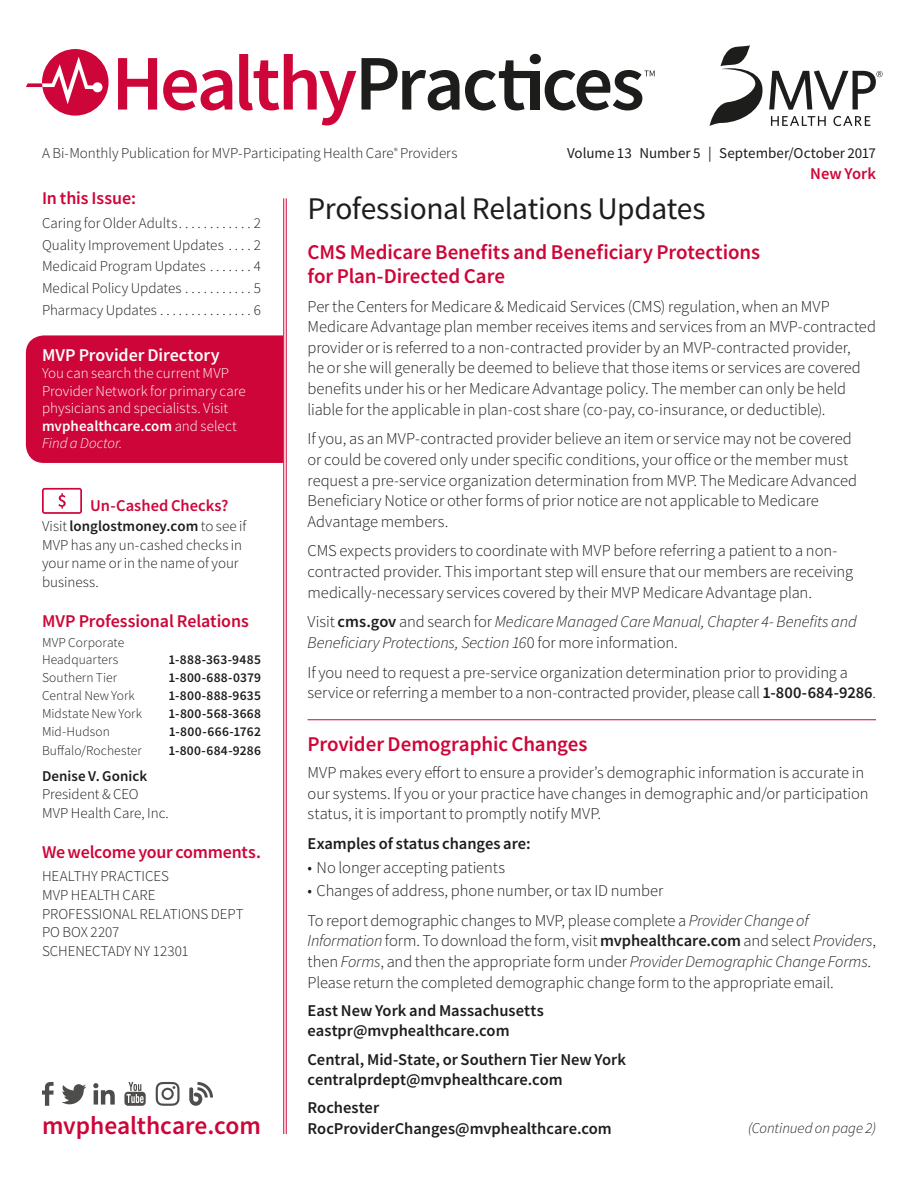
<style>
.page{position:relative;width:918px;height:1188px;background:#fff}
.page>*{position:absolute;margin:0;border:0;box-sizing:border-box;transform-origin:0 0}
.Section_Header{font:31.5px "Source Sans Pro";letter-spacing:-.015em;color:#1d1d1b}
.t1{font:600 25.5px "Source Sans Pro";letter-spacing:-.005em;color:#ce0538}
.Article_Title{font:600 21px/24.6px "Source Sans Pro";letter-spacing:-.005em;color:#ce0538}
.t2{font:600 18px "Source Sans Pro";letter-spacing:-.01em;color:#ce0538}
.t3{font:600 18px "Source Sans Pro";letter-spacing:-.005em;color:#fff}
.Article_Text{font:300 16.5px/20.7px "Source Sans Pro";letter-spacing:-.005em;color:#1d1d1b}
.Article_Text-2{font:600 16.5px "Source Sans Pro";color:#1d1d1b}
.Article_Text-3{font:italic 300 16.5px/20.7px "Source Sans Pro";letter-spacing:-.01em;color:#1d1d1b}
.Bullet_Article_Text{font:300 16.5px "Source Sans Pro";letter-spacing:-.005em;color:#1d1d1b}
.t4{font:600 16.5px "Source Sans Pro";color:#ce0538}
.t5{font:300 15px/18.6px "Source Sans Pro";color:#1d1d1b}
.t6{font:300 15px/17.4px "Source Sans Pro";color:#fff}
.t7{font:15px "Source Sans Pro";color:#1d1d1b}
.Article_Text-4{font:italic 300 15px "Source Sans Pro";color:#1d1d1b}
.t8{font:600 15px "Source Sans Pro";letter-spacing:.005em;color:#1d1d1b}
.t9{font:300 13.5px/16.8px "Source Sans Pro";letter-spacing:.005em;color:#1d1d1b}
.t10{font:600 13.5px "Source Sans Pro";letter-spacing:.02em;color:#1d1d1b}
.s1{font-style:normal}
.s2{font-weight:600;font-style:normal}
.s3{font-weight:600}
.s4{font-style:italic}
</style>
<div class="page">
<svg style="left:710px;top:45px;width:173px;height:81px"></svg>
<hr style="left:286px;top:198px;width:1px;height:936px;background:#ce0538">
<hr style="left:283px;top:198px;width:1px;height:936px;background:#ce0538">
<svg style="left:42px;top:1082px;width:12px;height:24px"></svg>
<svg style="left:93px;top:1083px;width:22px;height:22px"></svg>
<svg style="left:124px;top:1082px;width:22px;height:24px"></svg>
<svg style="left:189px;top:1082px;width:24px;height:24px"></svg>
<svg style="left:156px;top:1082px;width:24px;height:24px"></svg>
<svg style="left:62px;top:1084px;width:24px;height:20px"></svg>
<div style="left:531px;top:71px;width:9px;height:39px;background:#1d1d1b"></div>
<div style="left:530px;top:54px;width:11px;height:10px;background:#1d1d1b;border-radius:50%"></div>
<svg style="left:118px;top:58px;width:39px;height:52px"></svg>
<svg style="left:163px;top:70px;width:69px;height:40px"></svg>
<svg style="left:239px;top:54px;width:293px;height:71px"></svg>
<div style="left:42px;top:49px;width:67px;height:67px;background:#ce0538;border-radius:50%"></div>
<svg style="left:26px;top:57px;width:77px;height:47px"></svg>
<svg style="left:545px;top:70px;width:110px;height:40px"></svg>
<hr style="left:308px;top:720px;width:568px;height:1px;background:#ce0538">
<svg style="left:42px;top:488px;width:40px;height:26px"></svg>
<div style="left:26px;top:335px;width:258px;height:128px;background:#ce0538"></div>
<p class="t5" style="left:42px;top:144px;width:417px">A Bi-Monthly Publication for MVP-Participating Health Care<sup>®</sup> Providers</p>
<p class="t7" style="left:567px;top:144px;width:310px">Volume 13 Number 5 | September/October 2017</p>
<p class="Section_Header" style="left:308px;top:189px;width:400px">Professional Relations Updates</p>
<p class="Article_Title" style="left:308px;top:239px;width:454px">CMS Medicare Benefits and Beneficiary Protections for Plan-Directed Care</p>
<p class="Article_Text" style="left:308px;top:296px;width:570px">Per the Centers for Medicare &amp; Medicaid Services (CMS) regulation, when an MVP Medicare Advantage plan member receives items and services from an MVP-contracted provider or is referred to a non-contracted provider by an MVP-contracted provider,<br>he or she will generally be deemed to believe that those items or services are covered benefits under his or her Medicare Advantage policy. The member can only be held liable for the applicable in plan-cost share (co-pay, co-insurance, or deductible).</p>
<p class="Article_Text" style="left:308px;top:429px;width:551px">If you, as an MVP-contracted provider believe an item or service may not be covered or could be covered only under specific conditions, your office or the member must request a pre-service organization determination from MVP. The Medicare Advanced Beneficiary Notice or other forms of prior notice are not applicable to Medicare Advantage members.</p>
<p class="Article_Text" style="left:308px;top:541px;width:547px">CMS expects providers to coordinate with MVP before referring a patient to a non&shy;contracted provider. This important step will ensure that our members are receiving medically-necessary services covered by their MVP Medicare Advantage plan.</p>
<p class="Article_Text-3" style="left:308px;top:611px;width:551px"><span class="s1">Visit</span> <span class="s2">cms.gov</span> <span class="s1">and search for</span> Medicare Managed Care Manual, Chapter 4- Benefits and<br>Beneficiary Protections, Section 16<span class="s1">0 for more information.</span></p>
<p class="Article_Text" style="left:308px;top:662px;width:570px">If you need to request a pre-service organization determination prior to providing a service or referring a member to a non-contracted provider, please call <span class="s3">1-800-684-9286</span>.</p>
<p class="Article_Title" style="left:308px;top:732px;width:282px">Provider Demographic Changes</p>
<p class="Article_Text" style="left:308px;top:762px;width:563px">MVP makes every effort to ensure a provider’s demographic information is accurate in our systems. If you or your practice have changes in demographic and/or participation status, it is important to promptly notify MVP.</p>
<p class="Article_Text-2" style="left:308px;top:833px;width:225px">Examples of status changes are:</p>
<p class="Bullet_Article_Text" style="left:308px;top:857px;width:199px">• No longer accepting patients</p>
<p class="Bullet_Article_Text" style="left:308px;top:881px;width:357px">• Changes of address, phone number, or tax ID number</p>
<p class="Article_Text" style="left:308px;top:910px;width:570px">To report demographic changes to MVP, please complete a <span class="s4">Provider Change of Information</span> form. To download the form, visit <span class="s3">mvphealthcare.com</span> and select <span class="s4">Providers</span>, then <span class="s4">Forms</span>, and then the appropriate form under <span class="s4">Provider Demographic Change Forms</span>.<br>Please return the completed demographic change form to the appropriate email.</p>
<p class="Article_Text-2" style="left:308px;top:1000px;width:238px">East New York and Massachusetts</p>
<p class="Article_Text-2" style="left:308px;top:1020px;width:204px">eastpr@mvphealthcare.com</p>
<p class="Article_Text-2" style="left:308px;top:1048px;width:320px">Central, Mid-State, or Southern Tier New York</p>
<p class="Article_Text-2" style="left:308px;top:1069px;width:257px">centralprdept@mvphealthcare.com</p>
<p class="Article_Text-2" style="left:308px;top:1097px;width:73px">Rochester</p>
<p class="t1" style="left:42px;top:1109px;width:220px">mvphealthcare.com</p>
<p class="Article_Text-2" style="left:308px;top:1118px;width:306px">RocProviderChanges@mvphealthcare.com</p>
<p class="t4" style="left:810px;top:163px;width:67px">New York</p>
<p class="t2" style="left:42px;top:186px;width:95px">In this Issue:</p>
<p class="t5" style="left:42px;top:214px;width:140px">Caring for Older Adults.............</p>
<p class="t5" style="left:254px;top:214px;width:9px">2</p>
<p class="t5" style="left:42px;top:236px;width:188px">Quality Improvement Updates.....</p>
<p class="t5" style="left:254px;top:236px;width:9px">2</p>
<p class="t5" style="left:42px;top:257px;width:170px">Medicaid Program Updates........</p>
<p class="t5" style="left:254px;top:257px;width:9px">4</p>
<p class="t5" style="left:42px;top:279px;width:145px">Medical Policy Updates............</p>
<p class="t5" style="left:254px;top:279px;width:9px">5</p>
<p class="t5" style="left:42px;top:300px;width:120px">Pharmacy Updates................</p>
<p class="t5" style="left:254px;top:300px;width:9px">6</p>
<p class="t3" style="left:42px;top:343px;width:179px">MVP Provider Directory</p>
<p class="t6" style="left:42px;top:365px;width:205px">You can search the current MVP<br>Provider Network for primary care physicians and specialists. Visit <span class="s3">mvphealthcare.com</span> and select<br><span class="s4">Find a Doctor</span>.</p>
<p class="t4" style="left:90px;top:495px;width:140px">Un-Cashed Checks?</p>
<p class="t5" style="left:42px;top:517px;width:206px">Visit <span class="s3">longlostmoney.com</span> to see if<br>MVP has any un-cashed checks in your name or in the name of your business.</p>
<p class="t2" style="left:42px;top:609px;width:208px">MVP Professional Relations</p>
<p class="t9" style="left:42px;top:634px;width:84px">MVP Corporate<br>Headquarters</p>
<p class="t10" style="left:169px;top:650px;width:94px">1-888-363-9485</p>
<p class="t9" style="left:42px;top:669px;width:77px">Southern Tier</p>
<p class="t10" style="left:169px;top:668px;width:94px">1-800-688-0379</p>
<p class="t9" style="left:42px;top:687px;width:94px">Central New York</p>
<p class="t10" style="left:169px;top:687px;width:94px">1-800-888-9635</p>
<p class="t9" style="left:42px;top:705px;width:102px">Midstate New York</p>
<p class="t10" style="left:169px;top:705px;width:94px">1-800-568-3668</p>
<p class="t9" style="left:42px;top:724px;width:69px">Mid-Hudson</p>
<p class="t10" style="left:169px;top:723px;width:94px">1-800-666-1762</p>
<p class="t9" style="left:42px;top:742px;width:101px">Buffalo/Rochester</p>
<p class="t10" style="left:168px;top:741px;width:94px">1-800-684-9286</p>
<p class="t8" style="left:42px;top:766px;width:107px">Denise V. Gonick</p>
<p class="t5" style="left:42px;top:785px;width:98px">President &amp; CEO</p>
<p class="t5" style="left:42px;top:804px;width:128px">MVP Health Care, Inc.</p>
<p class="t2" style="left:42px;top:841px;width:220px">We welcome your comments.</p>
<p class="t5" style="left:42px;top:867px;width:129px">HEALTHY PRACTICES</p>
<p class="t5" style="left:42px;top:886px;width:115px">MVP HEALTH CARE</p>
<p class="t5" style="left:42px;top:904px;width:203px">PROFESSIONAL RELATIONS DEPT</p>
<p class="t5" style="left:42px;top:923px;width:79px">PO BOX 2207</p>
<p class="t5" style="left:42px;top:942px;width:148px">SCHENECTADY NY 12301</p>
<p class="Article_Text-4" style="left:748px;top:1119px;width:130px">(Continued on page 2)</p>
</div>
